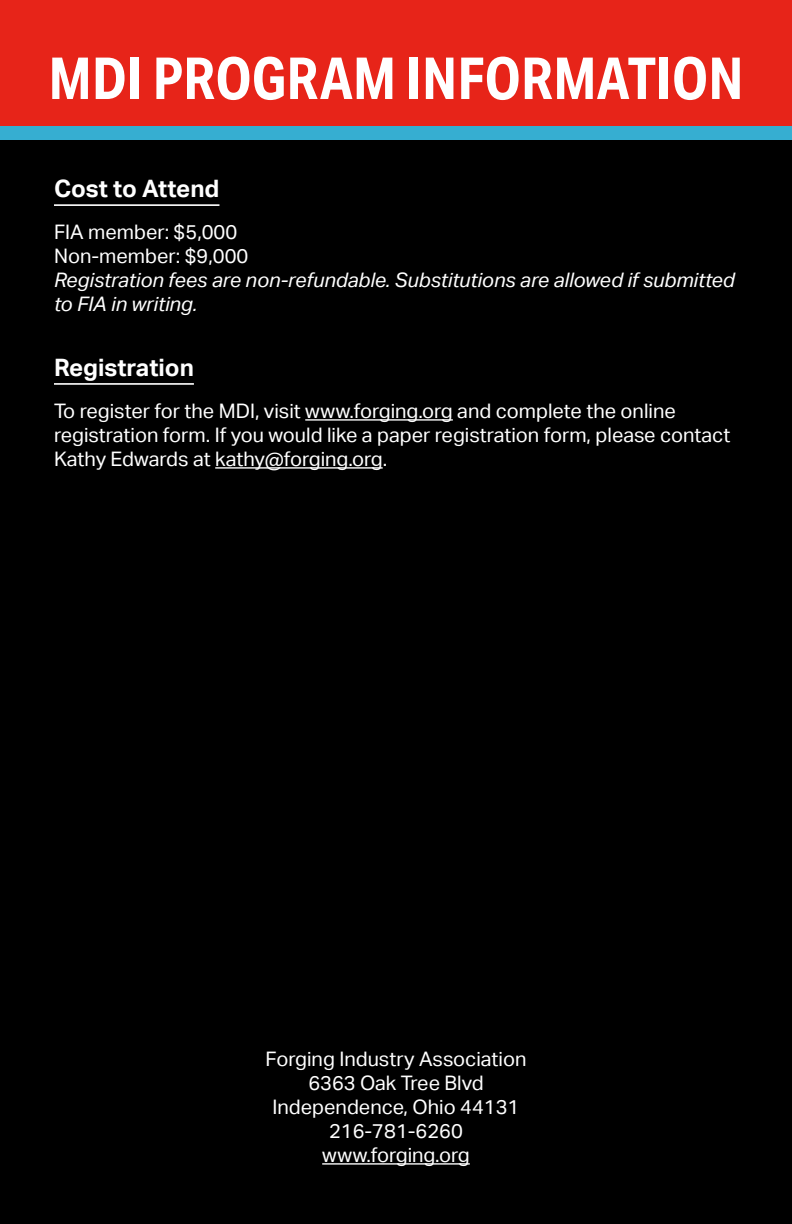
<style>
.page{position:relative;width:792px;height:1224px;background:#fff}
.page>*{position:absolute;margin:0;border:0;box-sizing:border-box;transform-origin:0 0}
.t1{font:700 58px "Aktiv Grotesk Cd";color:#fff}
.t2{font:700 24px "Aktiv Grotesk";color:#fff}
.t3{font:20px/24px "Aktiv Grotesk";color:#fff}
.t4{font:italic 20px/24px "Aktiv Grotesk";color:#fff}
</style>
<div class="page">
<svg style="left:0;top:0;width:792px;height:140px;background:#d5312b"></svg>
<div style="left:0;top:140px;width:792px;height:1084px;background:#000"></div>
<hr style="left:54px;top:204px;width:165px;height:2px;background:#fff">
<hr style="left:54px;top:383px;width:140px;height:2px;background:#fff">
<hr style="left:305px;top:419px;width:148px;height:2px;background:#fff">
<hr style="left:215px;top:467px;width:168px;height:2px;background:#fff">
<hr style="left:322px;top:1163px;width:148px;height:2px;background:#fff">
<p class="t1" style="left:48px;top:43px;width:697px">MDI PROGRAM INFORMATION</p>
<p class="t2" style="left:54px;top:175px;width:167px">Cost to Attend</p>
<p class="t3" style="left:54px;top:220px;width:185px">FIA member: $5,000</p>
<p class="t3" style="left:54px;top:244px;width:196px">Non-member: $9,000</p>
<p class="t4" style="left:54px;top:268px;width:682px">Registration fees are non-refundable. Substitutions are allowed if submitted to FIA in writing.</p>
<p class="t2" style="left:54px;top:354px;width:141px">Registration</p>
<p class="t3" style="left:54px;top:399px;width:678px">To register for the MDI, visit www.forging.org and complete the online registration form. If you would like a paper registration form, please contact<br>Kathy Edwards at kathy@forging.org.</p>
<p class="t3" style="left:266px;top:1047px;width:262px">Forging Industry Association</p>
<p class="t3" style="left:308px;top:1071px;width:177px">6363 Oak Tree Blvd</p>
<p class="t3" style="left:273px;top:1095px;width:248px">Independence, Ohio 44131</p>
<p class="t3" style="left:329px;top:1119px;width:135px">216-781-6260</p>
<p class="t3" style="left:322px;top:1143px;width:149px">www.forging.org</p>
</div>
